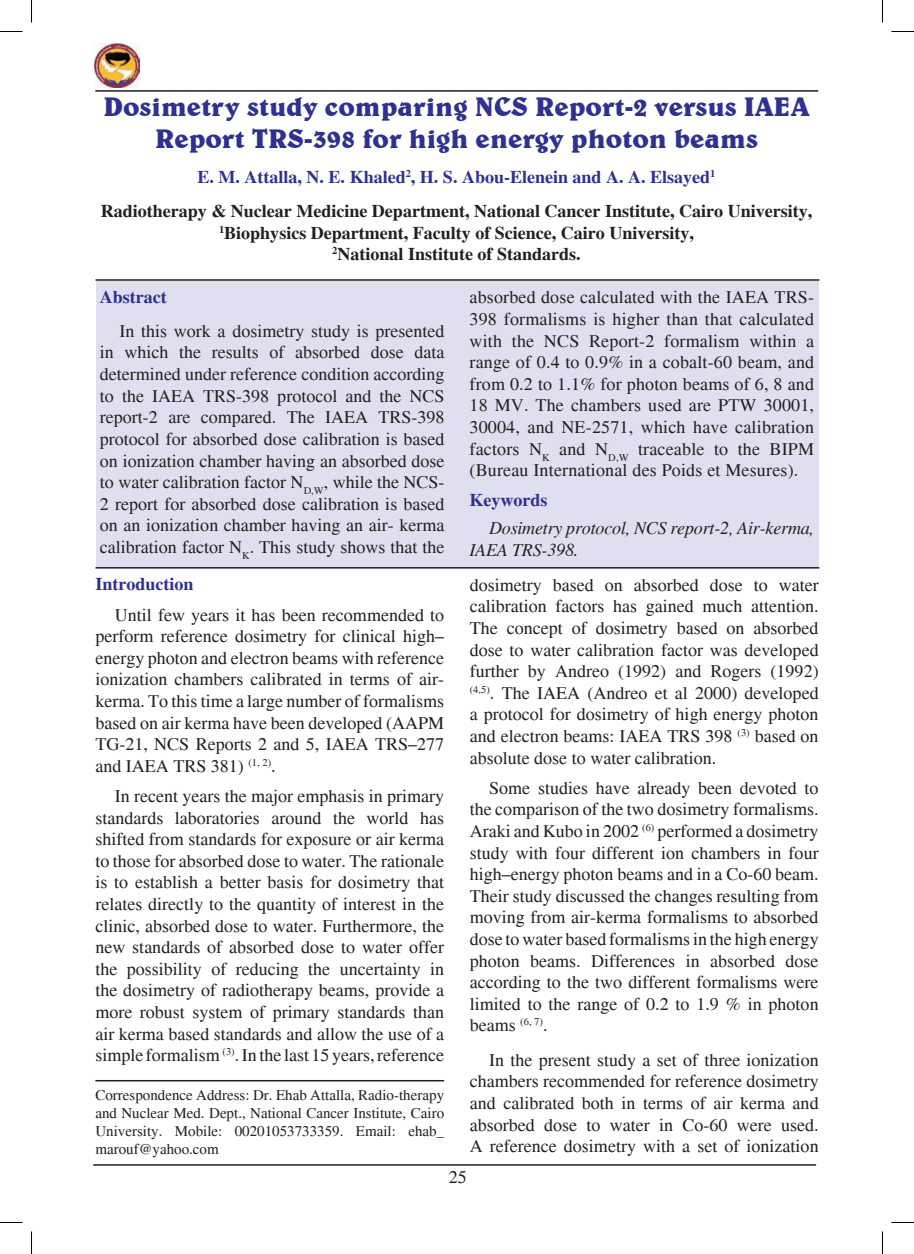
<style>
.page{position:relative;width:914px;height:1254px;background:#fff}
.page>*{position:absolute;margin:0;border:0;box-sizing:border-box;transform-origin:0 0}
.t1{font:700 27px/32.4px "Belwe BT";color:#2e3092;text-align:center}
.t2{font:18px/21.6px "Times";color:#231f20;text-align:justify}
.t3{font:700 18px/34.3px "Times";color:#231f20;text-align:center}
.t4{font:italic 18px/21.6px "Times";letter-spacing:-.01em;color:#231f20}
.t5{font:700 18px "Times";color:#2e3092}
.t6{font:15px/18px "Times";color:#231f20;text-align:justify}
.s1{color:#2e3092}
</style>
<div class="page">
<hr style="left:95px;top:90px;width:723px;height:2px;background:#231f20">
<hr style="left:93px;top:1164px;width:723px;height:1px;background:#231f20">
<img style="left:95px;top:44px;width:44px;height:44px">
<div style="left:96px;top:281px;width:722px;height:286px;background:#e0dfef"></div>
<hr style="left:95px;top:279px;width:724px;height:2px;background:#231f20">
<hr style="left:95px;top:567px;width:724px;height:1px;background:#231f20">
<hr style="left:95px;top:1080px;width:349px;height:1px;background:#231f20">
<svg style="left:0;top:31px;width:22px;height:1px"></svg>
<svg style="left:891px;top:31px;width:22px;height:1px"></svg>
<svg style="left:0;top:1222px;width:22px;height:1px"></svg>
<svg style="left:891px;top:1222px;width:22px;height:1px"></svg>
<svg style="left:31px;top:0;width:1px;height:22px"></svg>
<svg style="left:31px;top:1231px;width:1px;height:23px"></svg>
<svg style="left:882px;top:0;width:1px;height:22px"></svg>
<svg style="left:882px;top:1231px;width:1px;height:23px"></svg>
<h1 class="t1" style="left:103px;top:90px;width:707px">Dosimetry study comparing NCS Report-2 versus IAEA<br>Report TRS-398 for high energy photon beams</h1>
<p class="t3" style="left:101px;top:160px;width:712px"><span class="s1">E. M. Attalla, N. E. Khaled</span><sup>2</sup><span class="s1">, H. S. Abou-Elenein and A. A. Elsayed</span><sup>1<br></sup>Radiotherapy &amp; Nuclear Medicine Department, National Cancer Institute, Cairo University,</p>
<p class="t3" style="left:219px;top:222px;width:476px;line-height:21.6px"><sup>1</sup>Biophysics Department, Faculty of Science, Cairo University,<br><sup>2</sup>National Institute of Standards.</p>
<p class="t5" style="left:100px;top:286px;width:68px">Abstract</p>
<p class="t2" style="left:100px;top:320px;width:346px;text-indent:20px">In this work a dosimetry study is presented in which the results of absorbed dose data determined under reference condition according to the IAEA TRS-398 protocol and the NCS report-2 are compared. The IAEA TRS-398 protocol for absorbed dose calibration is based on ionization chamber having an absorbed dose to water calibration factor N<sub>D,W</sub>, while the NCS-2 report for absorbed dose calibration is based on an ionization chamber having an air- kerma calibration factor N<sub>K</sub>. This study shows that the</p>
<p class="t2" style="left:469px;top:287px;width:346px">absorbed dose calculated with the IAEA TRS-398 formalisms is higher than that calculated with the NCS Report-2 formalism within a range of 0.4 to 0.9% in a cobalt-60 beam, and from 0.2 to 1.1% for photon beams of 6, 8 and 18 MV. The chambers used are PTW 30001, 30004, and NE-2571, which have calibration factors N<sub>K</sub> and N<sub>D,W</sub> traceable to the BIPM (Bureau International des Poids et Mesures).</p>
<p class="t5" style="left:469px;top:490px;width:79px">Keywords</p>
<p class="t4" style="left:469px;top:518px;width:346px;text-indent:20px">Dosimetry protocol, NCS report-2, Air-kerma,<br>IAEA TRS-398.</p>
<p class="t5" style="left:95px;top:574px;width:100px">Introduction</p>
<p class="t2" style="left:95px;top:604px;width:350px;text-indent:20px">Until few years it has been recommended to perform reference dosimetry for clinical high– energy photon and electron beams with reference ionization chambers calibrated in terms of air&shy;kerma. To this time a large number of formalisms based on air kerma have been developed (AAPM TG-21, NCS Reports 2 and 5, IAEA TRS–277 and IAEA TRS 381) <sup>(1,</sup> <sup>2)</sup>.</p>
<p class="t2" style="left:95px;top:785px;width:350px;text-indent:20px">In recent years the major emphasis in primary standards laboratories around the world has shifted from standards for exposure or air kerma to those for absorbed dose to water. The rationale is to establish a better basis for dosimetry that relates directly to the quantity of interest in the clinic, absorbed dose to water. Furthermore, the new standards of absorbed dose to water offer the possibility of reducing the uncertainty in the dosimetry of radiotherapy beams, provide a more robust system of primary standards than air kerma based standards and allow the use of a simple formalism <sup>(3)</sup>. In the last 15 years, reference</p>
<p class="t6" style="left:95px;top:1086px;width:350px">Correspondence Address: Dr. Ehab Attalla, Radio-therapy and Nuclear Med. Dept., National Cancer Institute, Cairo University. Mobile: 00201053733359. Email: ehab_ marouf@yahoo.com</p>
<p class="t2" style="left:469px;top:574px;width:350px">dosimetry based on absorbed dose to water calibration factors has gained much attention.<br>The concept of dosimetry based on absorbed dose to water calibration factor was developed further by Andreo (1992) and Rogers (1992) <sup>(4,5)</sup>. The IAEA (Andreo et al 2000) developed a protocol for dosimetry of high energy photon and electron beams: IAEA TRS 398 <sup>(3)</sup> based on absolute dose to water calibration.</p>
<p class="t2" style="left:469px;top:777px;width:350px;text-indent:20px">Some studies have already been devoted to the comparison of the two dosimetry formalisms.<br>Araki and Kubo in 2002 <sup>(6)</sup> performed a dosimetry study with four different ion chambers in four high–energy photon beams and in a Co-60 beam.<br>Their study discussed the changes resulting from moving from air-kerma formalisms to absorbed dose to water based formalisms in the high energy photon beams. Differences in absorbed dose according to the two different formalisms were limited to the range of 0.2 to 1.9 % in photon beams <sup>(6,</sup> <sup>7)</sup>.</p>
<p class="t2" style="left:469px;top:1049px;width:350px;text-indent:20px">In the present study a set of three ionization chambers recommended for reference dosimetry and calibrated both in terms of air kerma and absorbed dose to water in Co-60 were used.<br>A reference dosimetry with a set of ionization</p>
<p class="t2" style="left:448px;top:1166px;width:19px">25</p>
</div>
